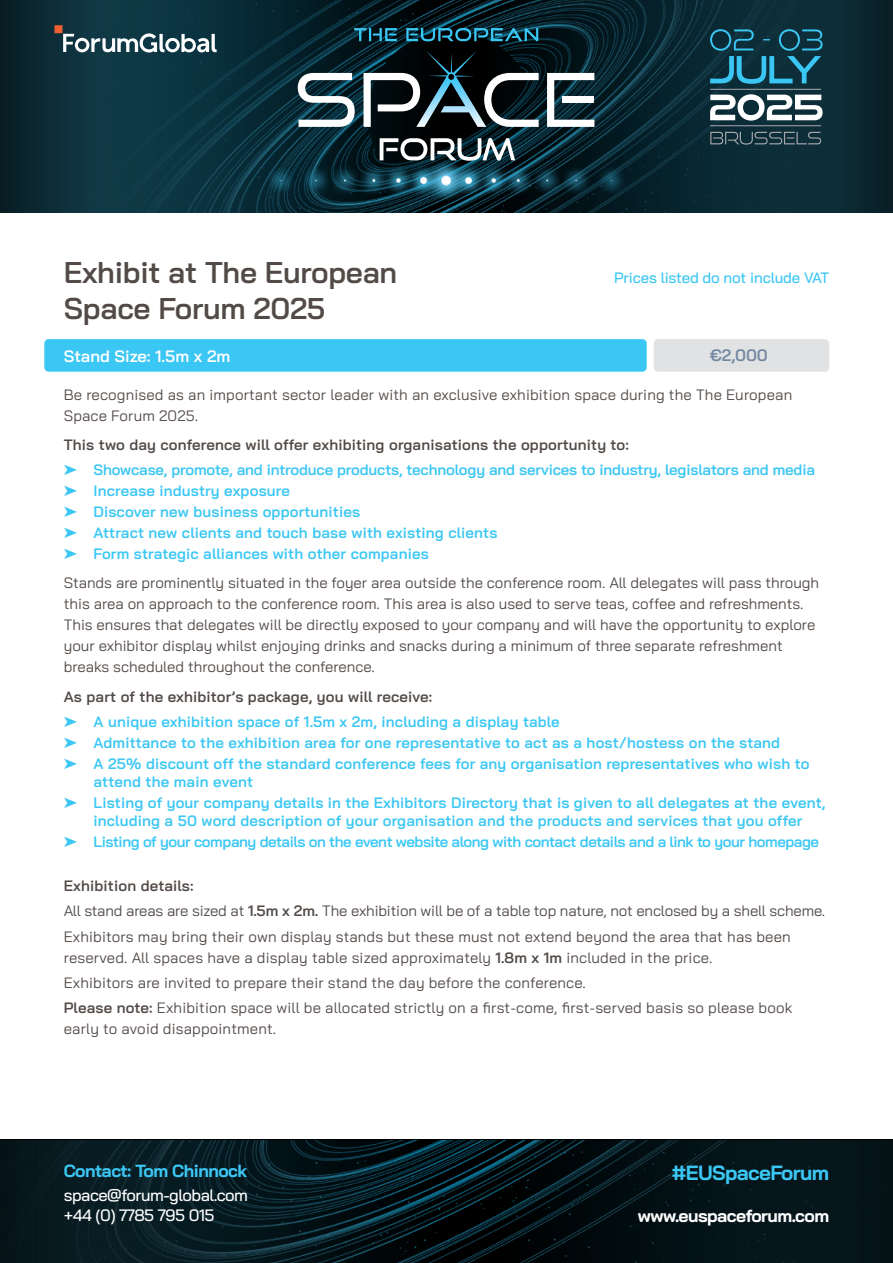
<style>
.page{position:relative;width:893px;height:1263px;background:#fff}
.page>*{position:absolute;margin:0;border:0;box-sizing:border-box;transform-origin:0 0}
.t1{font:600 30px/36px "Bai Jamjuree";letter-spacing:-.01em;color:#524a47}
.t2{font:700 20.55px "Bai Jamjuree";letter-spacing:-.03em;color:#3bc7f4}
.t3{font:700 17.55px "Bai Jamjuree";letter-spacing:-.03em;color:#fff}
.t4{font:700 17.55px "Bai Jamjuree";letter-spacing:-.03em;color:#3bc7f4}
.t5{font:500 16.5px/19.8px "Bai Jamjuree";letter-spacing:-.03em;color:#fff}
.t6{font:600 16.5px "Bai Jamjuree";color:#fff}
.t7{font:600 16.5px "Bai Jamjuree";color:#7287a0}
.t8{font:15px/21px "Bai Jamjuree";color:#524a47}
.t9{font:600 15px/21px "Bai Jamjuree";letter-spacing:.01em;color:#3bc7f4}
.t10{font:600 15px/21px "Bai Jamjuree";letter-spacing:-.03em;color:#3bc7f4}
.t11{font:600 15px/25.2px "Bai Jamjuree";letter-spacing:-.01em;color:#3bc7f4}
.t12{font:500 15px "Bai Jamjuree";letter-spacing:-.01em;color:#3bc7f4}
.s1{color:#524a47}
.s2{font-weight:600}
</style>
<div class="page">
<img style="left:0;top:0;width:893px;height:213px">
<svg style="left:98px;top:0;width:696px;height:213px;background:#092a35"></svg>
<img style="left:251px;top:157px;width:390px;height:47px">
<svg style="left:298px;top:73px;width:57px;height:54px"></svg>
<svg style="left:364px;top:50px;width:175px;height:77px;background:#323e43"></svg>
<svg style="left:547px;top:73px;width:47px;height:54px"></svg>
<div style="left:562px;top:96px;width:31px;height:7px;background:#fff"></div>
<svg style="left:380px;top:138px;width:135px;height:23px"></svg>
<svg style="left:354px;top:28px;width:184px;height:13px;background:#17596e"></svg>
<div style="left:0;top:1140px;width:893px;height:123px;background:#06161b"></div>
<svg style="left:102px;top:1140px;width:695px;height:123px;background:#05181e"></svg>
<hr style="left:710px;top:89px;width:111px;height:1px;background:#a8a9ad">
<hr style="left:710px;top:125px;width:111px;height:1px;background:#a8a9ad">
<svg style="left:710px;top:132px;width:111px;height:13px"></svg>
<svg style="left:710px;top:94px;width:113px;height:27px"></svg>
<svg style="left:710px;top:29px;width:113px;height:55px;background:#175265"></svg>
<div style="left:54px;top:25px;width:8px;height:8px;background:#f15f2f"></div>
<svg style="left:63px;top:33px;width:154px;height:20px"></svg>
<div style="left:44px;top:339px;width:603px;height:33px;background:#3bc7f4;border-radius:4px"></div>
<div style="left:654px;top:339px;width:175px;height:33px;background:#e1e2e4;border-radius:4px"></div>
<h1 class="t1" style="left:64px;top:255px;width:335px">Exhibit at The European<br>Space Forum 2025</h1>
<p class="t12" style="left:614px;top:269px;width:217px">Prices listed do not include VAT</p>
<p class="t6" style="left:64px;top:346px;width:168px">Stand Size: 1.5m x 2m</p>
<p class="t7" style="left:710px;top:346px;width:60px">€2,000</p>
<p class="t8" style="left:64px;top:384px;width:730px">Be recognised as an important sector leader with an exclusive exhibition space during the The European<br>Space Forum 2025.</p>
<p class="t11" style="left:64px;top:432px;width:753px"><span class="s1">This two day conference will offer exhibiting organisations the opportunity to:<br></span>➤ Showcase, promote, and introduce products, technology and services to industry, legislators and media</p>
<p class="t9" style="left:64px;top:480px;width:435px">➤ Increase industry exposure<br>➤ Discover new business opportunities<br>➤ Attract new clients and touch base with existing clients ➤ Form strategic alliances with other companies</p>
<p class="t8" style="left:64px;top:572px;width:757px">Stands are prominently situated in the foyer area outside the conference room. All delegates will pass through this area on approach to the conference room. This area is also used to serve teas, coffee and refreshments.<br>This ensures that delegates will be directly exposed to your company and will have the opportunity to explore your exhibitor display whilst enjoying drinks and snacks during a minimum of three separate refreshment breaks scheduled throughout the conference.</p>
<p class="t9" style="left:64px;top:684px;width:498px;line-height:25.2px"><span class="s1">As part of the exhibitor’s package, you will receive:<br></span>➤ A unique exhibition space of 1.5m x 2m, including a display table</p>
<p class="t9" style="left:64px;top:732px;width:747px">➤ Admittance to the exhibition area for one representative to act as a host/hostess on the stand<br>➤ A 25% discount off the standard conference fees for any organisation representatives who wish to</p>
<p class="t9" style="left:64px;top:771px;width:763px;text-indent:30px">attend the main event<br>➤ Listing of your company details in the Exhibitors Directory that is given to all delegates at the event,</p>
<p class="t10" style="left:64px;top:810px;width:757px;text-indent:30px">including a 50 word description of your organisation and the products and services that you offer ➤ Listing of your company details on the event website along with contact details and a link to your homepage</p>
<p class="t8" style="left:64px;top:873px;width:763px;line-height:25.2px"><span class="s2">Exhibition details:<br></span>All stand areas are sized at <span class="s2">1.5m x 2m.</span> The exhibition will be of a table top nature, not enclosed by a shell scheme.<br>Exhibitors may bring their own display stands but these must not extend beyond the area that has been</p>
<p class="t8" style="left:64px;top:944px;width:730px;line-height:25.2px">reserved. All spaces have a display table sized approximately <span class="s2">1.8m x 1m</span> included in the price.<br>Exhibitors are invited to prepare their stand the day before the conference.<br><span class="s2">Please note:</span> Exhibition space will be allocated strictly on a first-come, first-served basis so please book</p>
<p class="t8" style="left:64px;top:1018px;width:214px">early to avoid disappointment.</p>
<p class="t4" style="left:64px;top:1160px;width:185px">Contact: Tom Chinnock</p>
<p class="t5" style="left:64px;top:1185px;width:186px">space@forum-global.com +44 (0) 7785 795 015</p>
<h2 class="t2" style="left:672px;top:1161px;width:159px">#EUSpaceForum</h2>
<p class="t3" style="left:638px;top:1205px;width:193px">www.euspaceforum.com</p>
</div>
